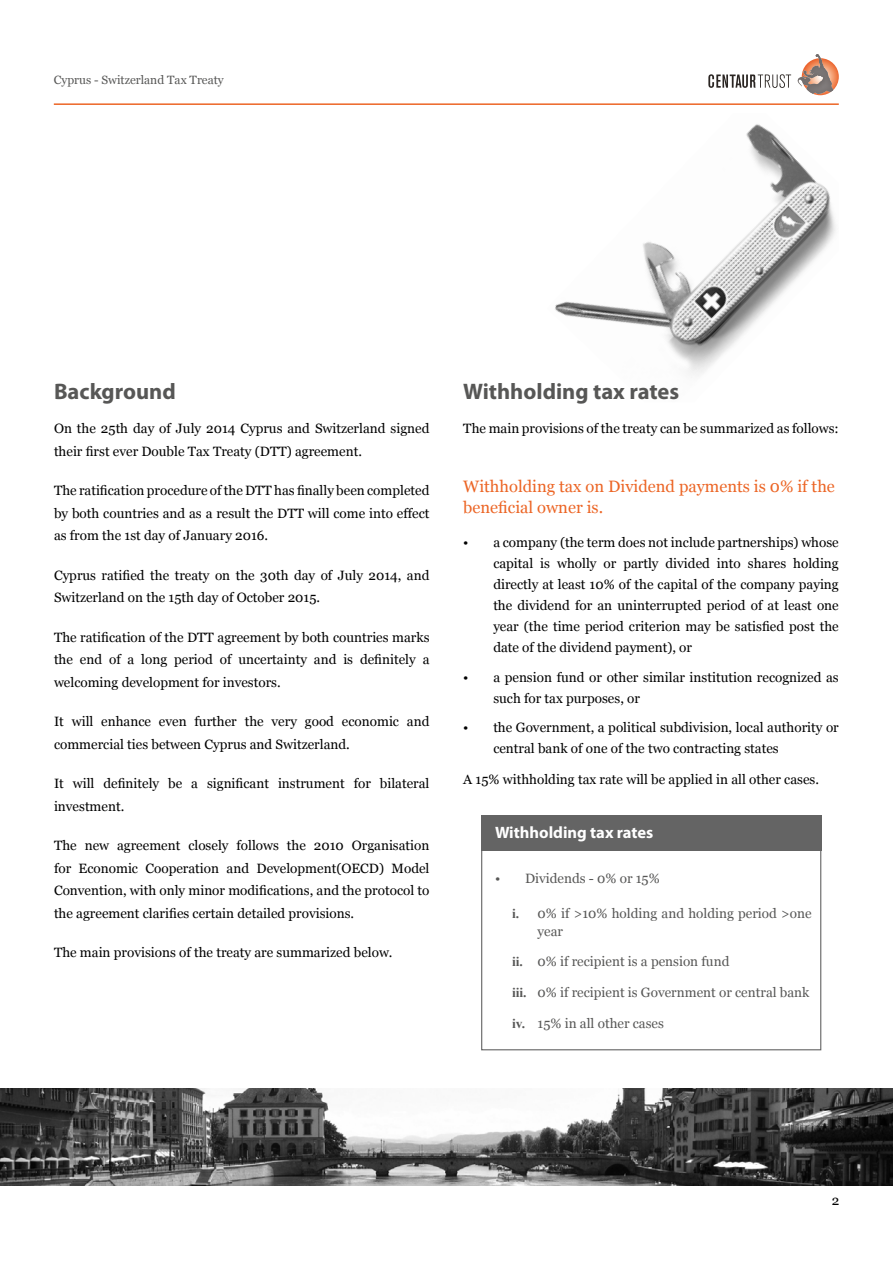
<style>
.page{position:relative;width:893px;height:1263px;background:#fff}
.page>*{position:absolute;margin:0;border:0;box-sizing:border-box;transform-origin:0 0}
.t1{font:700 22.5px "Myriad Pro";color:#575756}
.t2{font:16.5px/21px "Georgia";color:#ec6525}
.t3{font:700 16.5px "Myriad Pro";color:#fff}
.t4{font:13.5px/22.5px "Georgia";color:#000}
.t5{font:13.5px/18px "Georgia";color:#575756}
.t6{font:12px "Georgia";color:#575756}
.s1{font-family:"Times New Roman";font-weight:700}
</style>
<div class="page">
<svg style="left:708px;top:54px;width:131px;height:40px"></svg>
<hr style="left:54px;top:103px;width:785px;height:2px;background:#ec6525">
<img style="left:0;top:1089px;width:893px;height:97px">
<img style="left:555px;top:124px;width:281px;height:252px">
<div style="left:481px;top:816px;width:340px;height:35px;background:#646464"></div>
<div style="left:481px;top:816px;width:340px;height:234px;border:1px solid #646464"></div>
<p class="t6" style="left:54px;top:72px;width:172px">Cyprus - Switzerland Tax Treaty</p>
<h1 class="t1" style="left:54px;top:376px;width:123px">Background</h1>
<p class="t4" style="left:54px;top:417px;width:377px">On the 25th day of July 2014 Cyprus and Switzerland signed their first ever Double Tax Treaty (DTT) agreement.</p>
<p class="t4" style="left:54px;top:479px;width:377px;text-align:justify">The ratification procedure of the DTT has finally been completed by both countries and as a result the DTT will come into effect as from the 1st day of January 2016.</p>
<p class="t4" style="left:54px;top:564px;width:377px">Cyprus ratified the treaty on the 30th day of July 2014, and<br>Switzerland on the 15th day of October 2015.</p>
<p class="t4" style="left:54px;top:626px;width:377px;text-align:justify">The ratification of the DTT agreement by both countries marks the end of a long period of uncertainty and is definitely a welcoming development for investors.</p>
<p class="t4" style="left:54px;top:710px;width:377px">It will enhance even further the very good economic and commercial ties between Cyprus and Switzerland.</p>
<p class="t4" style="left:54px;top:772px;width:377px">It will definitely be a significant instrument for bilateral investment.</p>
<p class="t4" style="left:54px;top:834px;width:377px;text-align:justify">The new agreement closely follows the 2010 Organisation for Economic Cooperation and Development(OECD) Model Convention, with only minor modifications, and the protocol to the agreement clarifies certain detailed provisions.</p>
<p class="t4" style="left:54px;top:941px;width:340px">The main provisions of the treaty are summarized below.</p>
<h1 class="t1" style="left:463px;top:376px;width:217px">Withholding tax rates</h1>
<p class="t4" style="left:463px;top:417px;width:377px">The main provisions of the treaty can be summarized as follows:</p>
<p class="t2" style="left:463px;top:476px;width:373px">Withholding tax on Dividend payments is 0% if the beneficial owner is.</p>
<p class="t4" style="left:493px;top:532px;width:347px;line-height:21px;text-align:justify;text-indent:-30px">• a company (the term does not include partnerships) whose capital is wholly or partly divided into shares holding directly at least 10% of the capital of the company paying the dividend for an uninterrupted period of at least one year (the time period criterion may be satisfied post the date of the dividend payment), or</p>
<p class="t4" style="left:493px;top:667px;width:347px;line-height:21px;text-indent:-30px">• a pension fund or other similar institution recognized as such for tax purposes, or</p>
<p class="t4" style="left:493px;top:717px;width:347px;line-height:21px;text-indent:-30px">• the Government, a political subdivision, local authority or central bank of one of the two contracting states</p>
<p class="t4" style="left:463px;top:768px;width:357px">A 15% withholding tax rate will be applied in all other cases.</p>
<p class="t3" style="left:495px;top:821px;width:160px">Withholding tax rates</p>
<p class="t5" style="left:495px;top:869px;width:166px">• Dividends - 0% or 15%</p>
<p class="t5" style="left:538px;top:904px;width:276px;text-indent:-26px"><span class="s1">i.</span> 0% if &gt;10% holding and holding period &gt;one year</p>
<p class="t5" style="left:512px;top:953px;width:219px"><span class="s1">ii.</span> 0% if recipient is a pension fund</p>
<p class="t5" style="left:512px;top:984px;width:299px"><span class="s1">iii.</span> 0% if recipient is Government or central bank</p>
<p class="t5" style="left:512px;top:1014px;width:153px"><span class="s1">iv.</span> 15% in all other cases</p>
<p class="t4" style="left:832px;top:1189px;width:9px">2</p>
</div>
